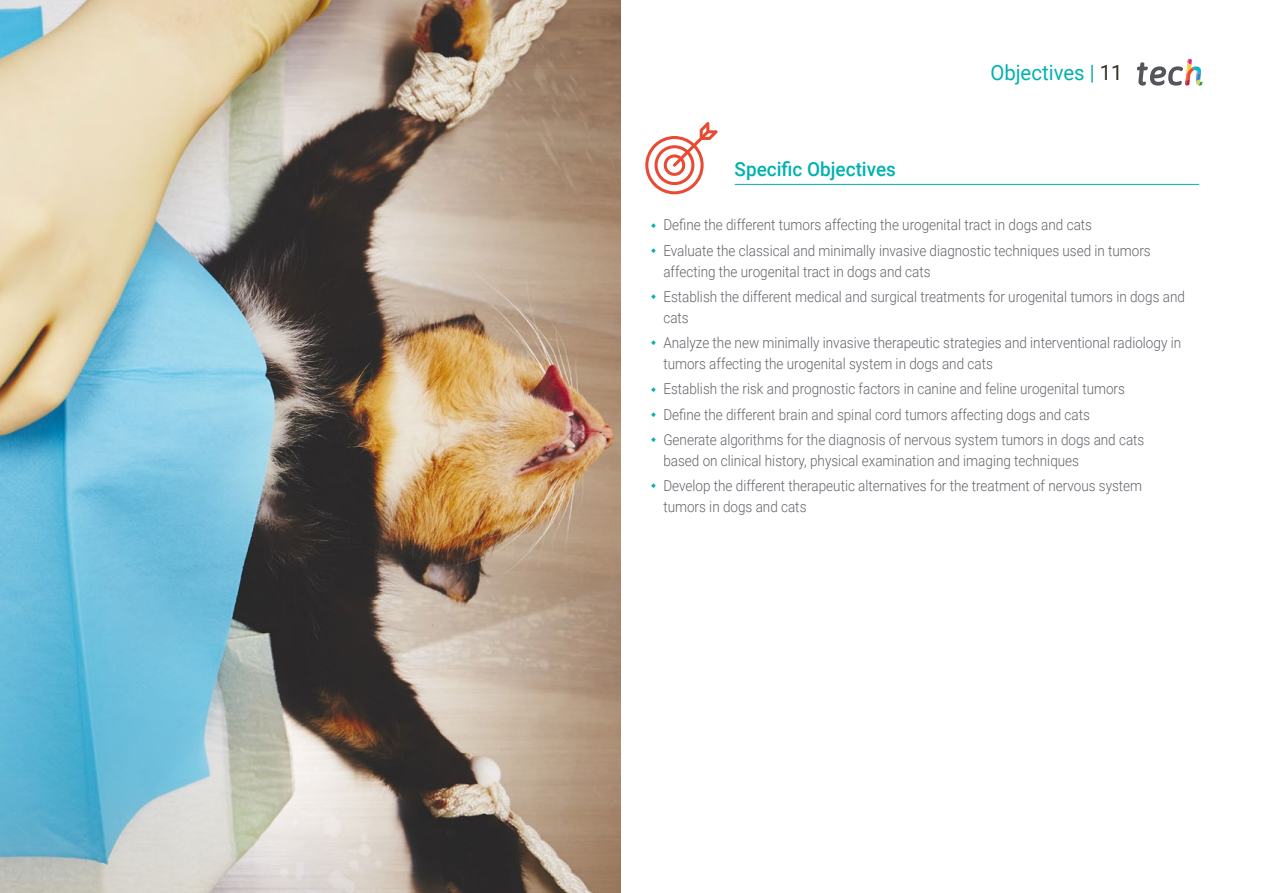
<style>
.page{position:relative;width:1263px;height:893px;background:#fff}
.page>*{position:absolute;margin:0;border:0;box-sizing:border-box;transform-origin:0 0}
.Sección___Pag{font:21px "Roboto";color:#00b2af}
.Subtítulo_Pag{font:500 19.5px "Roboto";color:#00b2af}
.t1{font:300 15px/21px "Roboto";color:#61646a;scale:.9 1}
.s1{color:#00b0ad}
.s2{color:#312e20}
</style>
<div class="page">
<img style="left:0;top:0;width:621px;height:893px">
<hr style="left:735px;top:184px;width:464px;height:1px;background:#00b2af">
<svg style="left:645px;top:122px;width:73px;height:72px"></svg>
<svg style="left:1137px;top:59px;width:65px;height:27px"></svg>
<p class="Subtítulo_Pag" style="left:735px;top:156px;width:163px">Specific Objectives</p>
<p class="Sección___Pag" style="left:990px;top:57px;width:134px">Objectives <span class="s1">|</span> <span class="s2">11</span></p>
<p class="t1" style="left:663px;top:214px;width:478px">Define the different tumors affecting the urogenital tract in dogs and cats</p>
<p class="t1" style="left:663px;top:239px;width:543px">Evaluate the classical and minimally invasive diagnostic techniques used in tumors affecting the urogenital tract in dogs and cats</p>
<p class="t1" style="left:663px;top:285px;width:581px">Establish the different medical and surgical treatments for urogenital tumors in dogs and cats</p>
<p class="t1" style="left:663px;top:332px;width:577px">Analyze the new minimally invasive therapeutic strategies and interventional radiology in tumors affecting the urogenital system in dogs and cats</p>
<p class="t1" style="left:663px;top:378px;width:514px">Establish the risk and prognostic factors in canine and feline urogenital tumors</p>
<p class="t1" style="left:663px;top:403px;width:475px">Define the different brain and spinal cord tumors affecting dogs and cats</p>
<p class="t1" style="left:663px;top:428px;width:536px">Generate algorithms for the diagnosis of nervous system tumors in dogs and cats based on clinical history, physical examination and imaging techniques</p>
<p class="t1" style="left:663px;top:475px;width:534px">Develop the different therapeutic alternatives for the treatment of nervous system tumors in dogs and cats</p>
</div>
